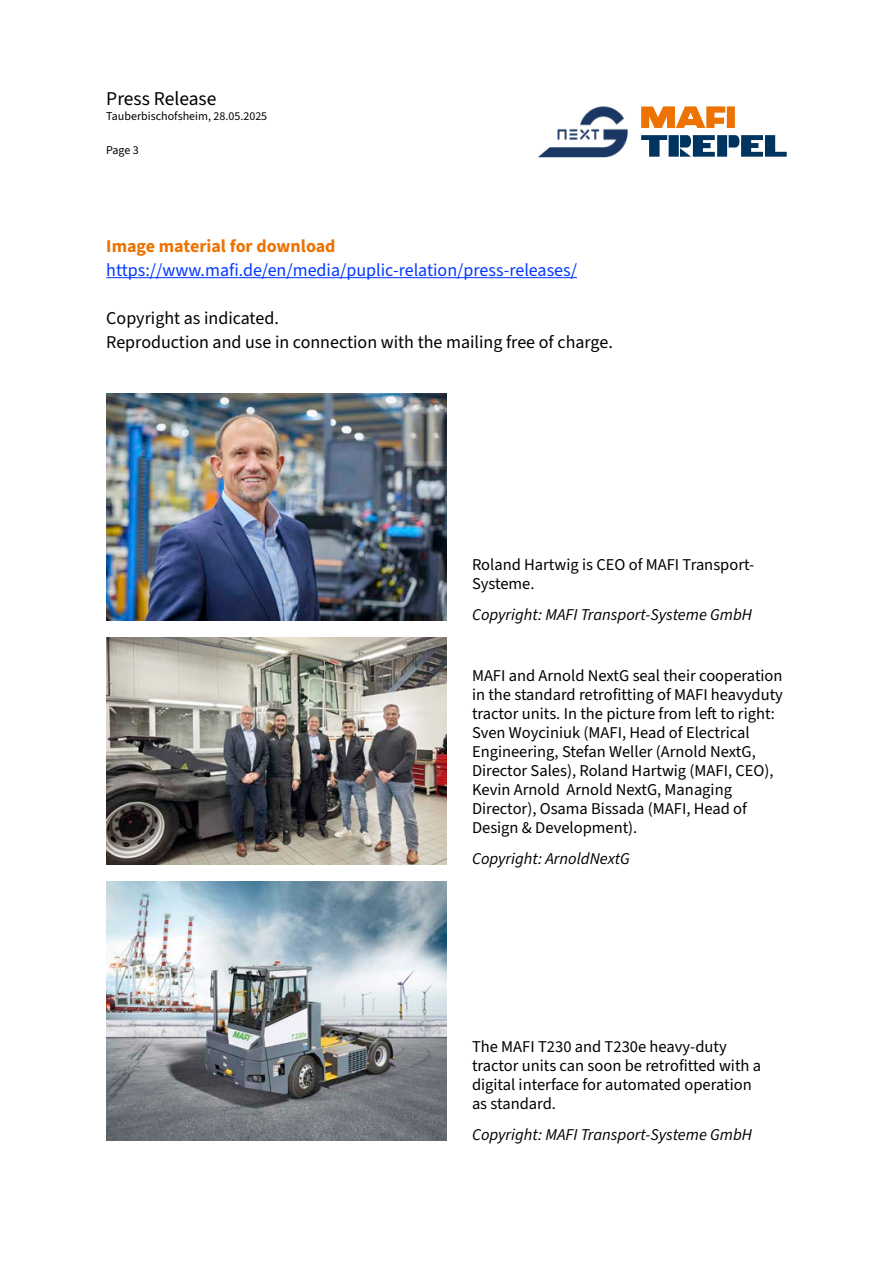
<style>
.page{position:relative;width:893px;height:1263px;background:#fff}
.page>*{position:absolute;margin:0;border:0;box-sizing:border-box;transform-origin:0 0}
.t1{font:19.5px "Source Sans 3";color:#000}
.t2{font:18px/24px "Source Sans 3";color:#000}
.t3{font:18px "Source Sans 3";color:#0037ff}
.t4{font:700 18px "Source Sans 3";color:#ed7202}
.t5{font:16.5px/18.9px "Source Sans 3";color:#000}
.t6{font:italic 16.5px "Source Sans 3";color:#000}
.t7{font:12px "Source Sans 3";color:#000}
</style>
<div class="page">
<hr style="left:106px;top:277px;width:471px;height:1px;background:#0037ff">
<img style="left:106px;top:393px;width:340px;height:227px">
<img style="left:106px;top:637px;width:340px;height:227px">
<img style="left:106px;top:881px;width:340px;height:259px">
<svg style="left:641px;top:106px;width:94px;height:22px"></svg>
<svg style="left:641px;top:135px;width:146px;height:22px"></svg>
<img style="left:538px;top:106px;width:90px;height:52px">
<p class="t1" style="left:106px;top:86px;width:112px">Press Release</p>
<p class="t7" style="left:106px;top:108px;width:162px">Tauberbischofsheim, 28.05.2025</p>
<p class="t7" style="left:106px;top:142px;width:34px">Page 3</p>
<p class="t4" style="left:106px;top:235px;width:231px">Image material for download</p>
<p class="t3" style="left:106px;top:258px;width:472px">https://www.mafi.de/en/media/puplic-relation/press-releases/</p>
<p class="t2" style="left:106px;top:307px;width:508px">Copyright as indicated.<br>Reproduction and use in connection with the mailing free of charge.</p>
<p class="t5" style="left:472px;top:556px;width:284px">Roland Hartwig is CEO of MAFI Transport-<br>Systeme.</p>
<p class="t6" style="left:472px;top:604px;width:282px">Copyright: MAFI Transport-Systeme GmbH</p>
<p class="t5" style="left:472px;top:667px;width:312px">MAFI and Arnold NextG seal their cooperation in the standard retrofitting of MAFI heavyduty tractor units. In the picture from left to right:<br>Sven Woyciniuk (MAFI, Head of Electrical Engineering, Stefan Weller (Arnold NextG, Director Sales), Roland Hartwig (MAFI, CEO), Kevin Arnold Arnold NextG, Managing Director), Osama Bissada (MAFI, Head of Design &amp; Development).</p>
<p class="t6" style="left:472px;top:848px;width:159px">Copyright: ArnoldNextG</p>
<p class="t5" style="left:472px;top:1038px;width:291px">The MAFI T230 and T230e heavy-duty tractor units can soon be retrofitted with a digital interface for automated operation as standard.</p>
<p class="t6" style="left:472px;top:1124px;width:282px">Copyright: MAFI Transport-Systeme GmbH</p>
</div>
